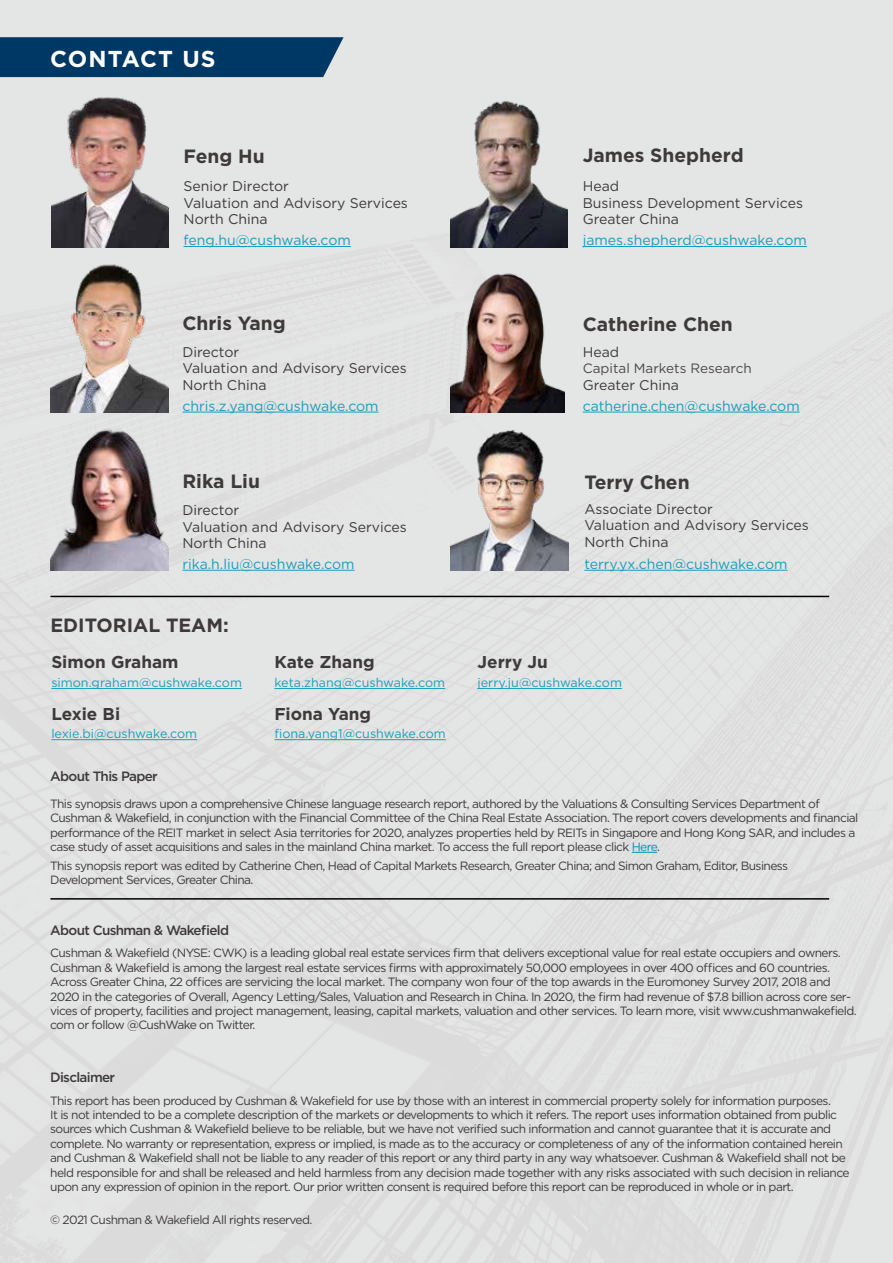
<style>
.page{position:relative;width:893px;height:1263px;background:#fff}
.page>*{position:absolute;margin:0;border:0;box-sizing:border-box;transform-origin:0 0}
.t1{font:700 22.95px "Gotham";letter-spacing:.05em;color:#fff}
.t2{font:700 19.2px "Gotham";color:#3e3a39}
.t3{font:700 17.1px "Gotham";color:#3e3a39}
.t4{font:14.1px/16.5px "Gotham";color:#3e3a39}
.t5{font:14.1px "Gotham";color:#1a9eba}
.t6{font:500 13.5px "Gotham";letter-spacing:-.05em;color:#3e3a39}
.t7{font:13.5px "Gotham";color:#4c4948}
.t8{font:12.6px "Gotham";color:#1a9eba}
.t9{font:12px/14.4px "Gotham";letter-spacing:-.05em;color:#3e3a39}
.t10{font:10.5px "Gotham";color:#3e3a39}
.s1{color:#0093b2}
.s2{font-weight:500;color:#003865}
</style>
<div class="page">
<img style="left:0;top:0;width:893px;height:1263px">
<hr style="left:50px;top:898px;width:779px;height:2px;background:#000">
<hr style="left:50px;top:596px;width:779px;height:1px;background:#000">
<svg style="left:632px;top:852px;width:25px;height:1px"></svg>
<div style="left:0;top:37px;width:344px;height:40px;background:#003865"></div>
<img style="left:450px;top:96px;width:117px;height:151px">
<hr style="left:583px;top:246px;width:224px;height:1px;background:#1a9eba">
<hr style="left:583px;top:412px;width:217px;height:1px;background:#1a9eba">
<img style="left:450px;top:266px;width:115px;height:147px">
<hr style="left:182px;top:412px;width:197px;height:1px;background:#1a9eba">
<hr style="left:182px;top:570px;width:173px;height:1px;background:#1a9eba">
<hr style="left:51px;top:688px;width:191px;height:1px;background:#1a9eba">
<hr style="left:274px;top:739px;width:172px;height:1px;background:#1a9eba">
<hr style="left:477px;top:688px;width:145px;height:1px;background:#1a9eba">
<hr style="left:274px;top:688px;width:171px;height:1px;background:#1a9eba">
<hr style="left:51px;top:739px;width:146px;height:1px;background:#1a9eba">
<img style="left:50px;top:260px;width:118px;height:153px">
<img style="left:50px;top:418px;width:118px;height:153px">
<hr style="left:584px;top:570px;width:203px;height:1px;background:#1a9eba">
<img style="left:450px;top:418px;width:119px;height:153px">
<img style="left:51px;top:95px;width:117px;height:152px">
<hr style="left:184px;top:246px;width:167px;height:1px;background:#1a9eba">
<h1 class="t1" style="left:50px;top:44px;width:167px">CONTACT US</h1>
<h2 class="t2" style="left:184px;top:143px;width:83px">Feng Hu</h2>
<p class="t4" style="left:184px;top:178px;width:226px">Senior Director<br>Valuation and Advisory Services<br>North China</p>
<p class="t5" style="left:184px;top:231px;width:169px">feng.hu@cushwake.com</p>
<h2 class="t2" style="left:182px;top:311px;width:105px">Chris Yang</h2>
<p class="t4" style="left:182px;top:343px;width:226px">Director<br>Valuation and Advisory Services<br>North China</p>
<p class="t5" style="left:182px;top:397px;width:198px">chris.z.yang@cushwake.com</p>
<h2 class="t2" style="left:182px;top:469px;width:79px">Rika Liu</h2>
<p class="t4" style="left:182px;top:501px;width:226px">Director<br>Valuation and Advisory Services<br>North China</p>
<p class="t5" style="left:182px;top:555px;width:174px">rika.h.liu@cushwake.com</p>
<h2 class="t2" style="left:50px;top:613px;width:180px">EDITORIAL TEAM:</h2>
<h3 class="t3" style="left:51px;top:651px;width:129px">Simon Graham</h3>
<p class="t8" style="left:51px;top:675px;width:192px">simon.graham@cushwake.com</p>
<h3 class="t3" style="left:51px;top:702px;width:70px">Lexie Bi</h3>
<p class="t8" style="left:51px;top:726px;width:147px">lexie.bi@cushwake.com</p>
<h3 class="t3" style="left:274px;top:651px;width:102px">Kate Zhang</h3>
<p class="t8" style="left:274px;top:675px;width:172px">keta.zhang@cushwake.com</p>
<h3 class="t3" style="left:274px;top:702px;width:98px">Fiona Yang</h3>
<p class="t8" style="left:274px;top:726px;width:173px">fiona.yang1@cushwake.com</p>
<h2 class="t2" style="left:583px;top:142px;width:162px">James Shepherd</h2>
<p class="t4" style="left:583px;top:178px;width:222px">Head<br>Business Development Services<br>Greater China</p>
<p class="t5" style="left:583px;top:231px;width:226px">james.shepherd@cushwake.com</p>
<h2 class="t2" style="left:583px;top:312px;width:152px">Catherine Chen</h2>
<p class="t4" style="left:583px;top:343px;width:38px">Head</p>
<p class="t7" style="left:583px;top:359px;width:171px">Capital Markets Research</p>
<p class="t4" style="left:583px;top:376px;width:98px">Greater China</p>
<p class="t5" style="left:583px;top:397px;width:219px">catherine.chen@cushwake.com</p>
<h2 class="t2" style="left:584px;top:469px;width:107px">Terry Chen</h2>
<p class="t4" style="left:584px;top:500px;width:226px">Associate Director<br>Valuation and Advisory Services<br>North China</p>
<p class="t5" style="left:584px;top:555px;width:205px">terry.yx.chen@cushwake.com</p>
<h3 class="t3" style="left:477px;top:651px;width:72px">Jerry Ju</h3>
<p class="t8" style="left:477px;top:675px;width:146px">jerry.ju@cushwake.com</p>
<p class="t6" style="left:50px;top:767px;width:109px">About This Paper</p>
<p class="t9" style="left:50px;top:796px;width:810px">This synopsis draws upon a comprehensive Chinese language research report, authored by the Valuations &amp; Consulting Services Department of Cushman &amp; Wakefield, in conjunction with the Financial Committee of the China Real Estate Association. The report covers developments and financial performance of the REIT market in select Asia territories for 2020, analyzes properties held by REITs in Singapore and Hong Kong SAR, and includes a case study of asset acquisitions and sales in the mainland China market. To access the full report please click <span class="s1">Here</span>.</p>
<p class="t9" style="left:50px;top:858px;width:739px">This synopsis report was edited by Catherine Chen, Head of Capital Markets Research, Greater China; and Simon Graham, Editor, Business<br>Development Services, Greater China.</p>
<p class="t6" style="left:50px;top:921px;width:180px">About Cushman &amp; Wakefield</p>
<p class="t9" style="left:50px;top:946px;width:808px">Cushman &amp; Wakefield (NYSE: CWK) is a leading global real estate services firm that delivers exceptional value for real estate occupiers and owners.<br>Cushman &amp; Wakefield is among the largest real estate services firms with approximately 50,000 employees in over 400 offices and 60 countries.<br>Across Greater China, 22 offices are servicing the local market. The company won four of the top awards in the Euromoney Survey 2017, 2018 and 2020 in the categories of Overall, Agency Letting/Sales, Valuation and Research in China. In 2020, the firm had revenue of $7.8 billion across core ser&shy;vices of property, facilities and project management, leasing, capital markets, valuation and other services. To learn more, visit www.cushmanwakefield. com or follow @CushWake on Twitter.</p>
<p class="t6" style="left:50px;top:1068px;width:67px">Disclaimer</p>
<p class="t9" style="left:50px;top:1093px;width:801px">This report has been produced by Cushman &amp; Wakefield for use by those with an interest in commercial property solely for information purposes.<br>It is not intended to be a complete description of the markets or developments to which it refers. The report uses information obtained from public sources which Cushman &amp; Wakefield believe to be reliable, but we have not verified such information and cannot guarantee that it is accurate and complete. No warranty or representation, express or implied, is made as to the accuracy or completeness of any of the information contained herein and Cushman &amp; Wakefield shall not be liable to any reader of this report or any third party in any way whatsoever. Cushman &amp; Wakefield shall not be held responsible for and shall be released and held harmless from any decision made together with any risks associated with such decision in reliance upon any expression of opinion in the report. Our prior written consent is required before this report can be reproduced in whole or in part.</p>
<p class="t9" style="left:50px;top:1212px;width:264px">© 2021 Cushman &amp; Wakefield All rights reserved.</p>
<p class="t10" style="left:64px;top:1215px;width:140px"><span class="s1">24</span> <span class="s2">/</span> Cushman &amp; Wakefield</p>
</div>
